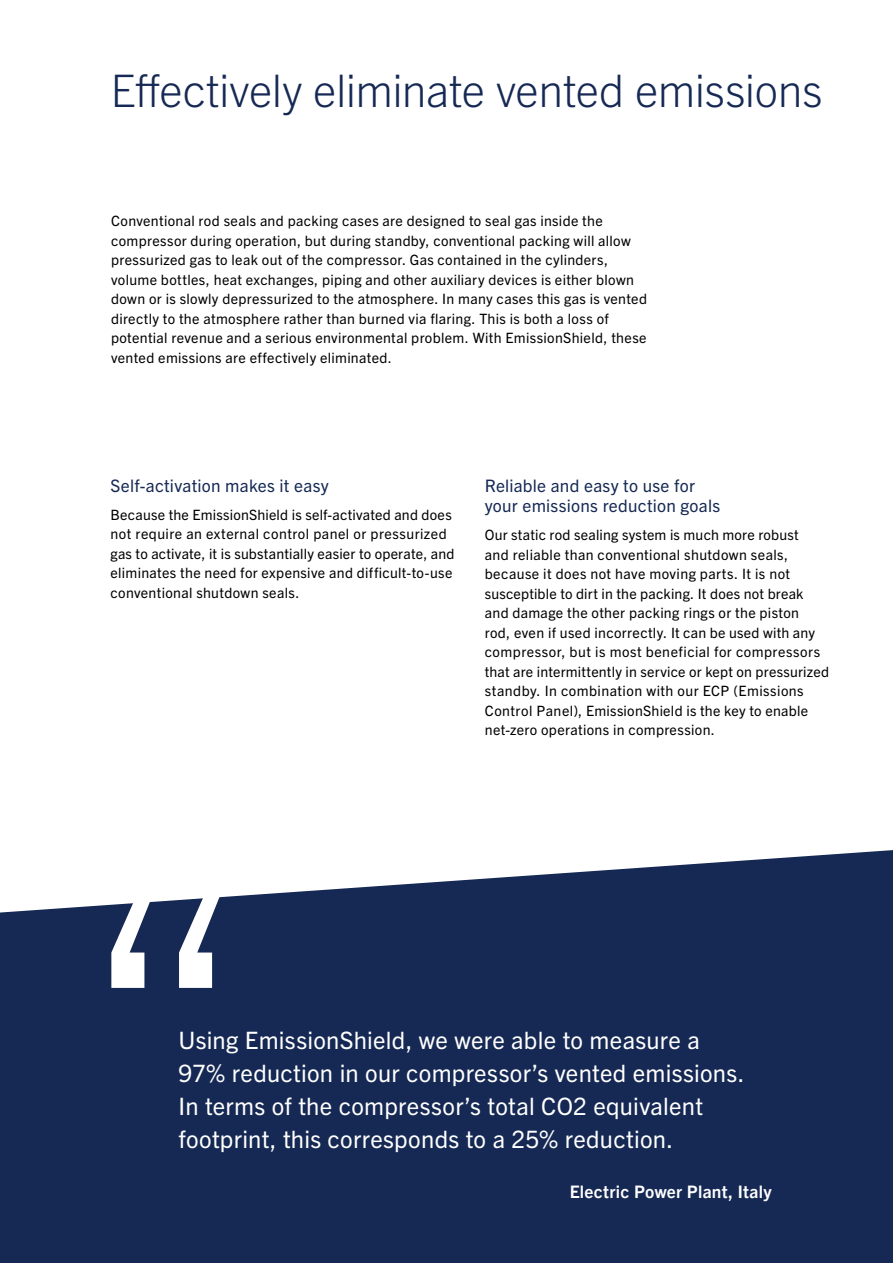
<style>
.page{position:relative;width:893px;height:1263px;background:#fff}
.page>*{position:absolute;margin:0;border:0;box-sizing:border-box;transform-origin:0 0}
.t1{font:300 45px "Trade Gothic Next LT Pro";letter-spacing:-.01em;color:#162954}
.t2{font:24px/33px "Trade Gothic Next LT Pro";letter-spacing:.01em;color:#fff}
.t3{font:17.25px/20.7px "Trade Gothic Next LT Pro";letter-spacing:.015em;color:#162954}
.t4{font:700 17.25px "Trade Gothic Next LT Pro";letter-spacing:.015em;color:#fff}
.t5{font:14.25px/19.5px "Trade Gothic Next LT Pro";letter-spacing:.025em;color:#000}
</style>
<div class="page">
<svg style="left:0;top:850px;width:893px;height:413px;fill:#162954"></svg>
<svg style="left:111px;top:895px;width:109px;height:93px"></svg>
<h1 class="t1" style="left:110px;top:59px;width:713px">Effectively eliminate vented emissions</h1>
<p class="t5" style="left:111px;top:210px;width:537px">Conventional rod seals and packing cases are designed to seal gas inside the compressor during operation, but during standby, conventional packing will allow pressurized gas to leak out of the compressor. Gas contained in the cylinders, volume bottles, heat exchanges, piping and other auxiliary devices is either blown down or is slowly depressurized to the atmosphere. In many cases this gas is vented directly to the atmosphere rather than burned via flaring. This is both a loss of potential revenue and a serious environmental problem. With EmissionShield, these vented emissions are effectively eliminated.</p>
<p class="t3" style="left:111px;top:474px;width:220px">Self-activation makes it easy</p>
<p class="t5" style="left:111px;top:504px;width:345px">Because the EmissionShield is self-activated and does not require an external control panel or pressurized gas to activate, it is substantially easier to operate, and eliminates the need for expensive and difficult-to-use conventional shutdown seals.</p>
<p class="t3" style="left:485px;top:474px;width:237px">Reliable and easy to use for your emissions reduction goals</p>
<p class="t5" style="left:485px;top:525px;width:346px">Our static rod sealing system is much more robust<br>and reliable than conventional shutdown seals, because it does not have moving parts. It is not susceptible to dirt in the packing. It does not break and damage the other packing rings or the piston<br>rod, even if used incorrectly. It can be used with any compressor, but is most beneficial for compressors that are intermittently in service or kept on pressurized standby. In combination with our ECP (Emissions Control Panel), EmissionShield is the key to enable net-zero operations in compression.</p>
<h2 class="t2" style="left:179px;top:1022px;width:567px">Using EmissionShield, we were able to measure a 97% reduction in our compressor’s vented emissions.<br>In terms of the compressor’s total CO2 equivalent footprint, this corresponds to a 25% reduction.</h2>
<p class="t4" style="left:570px;top:1180px;width:204px">Electric Power Plant, Italy</p>
</div>
